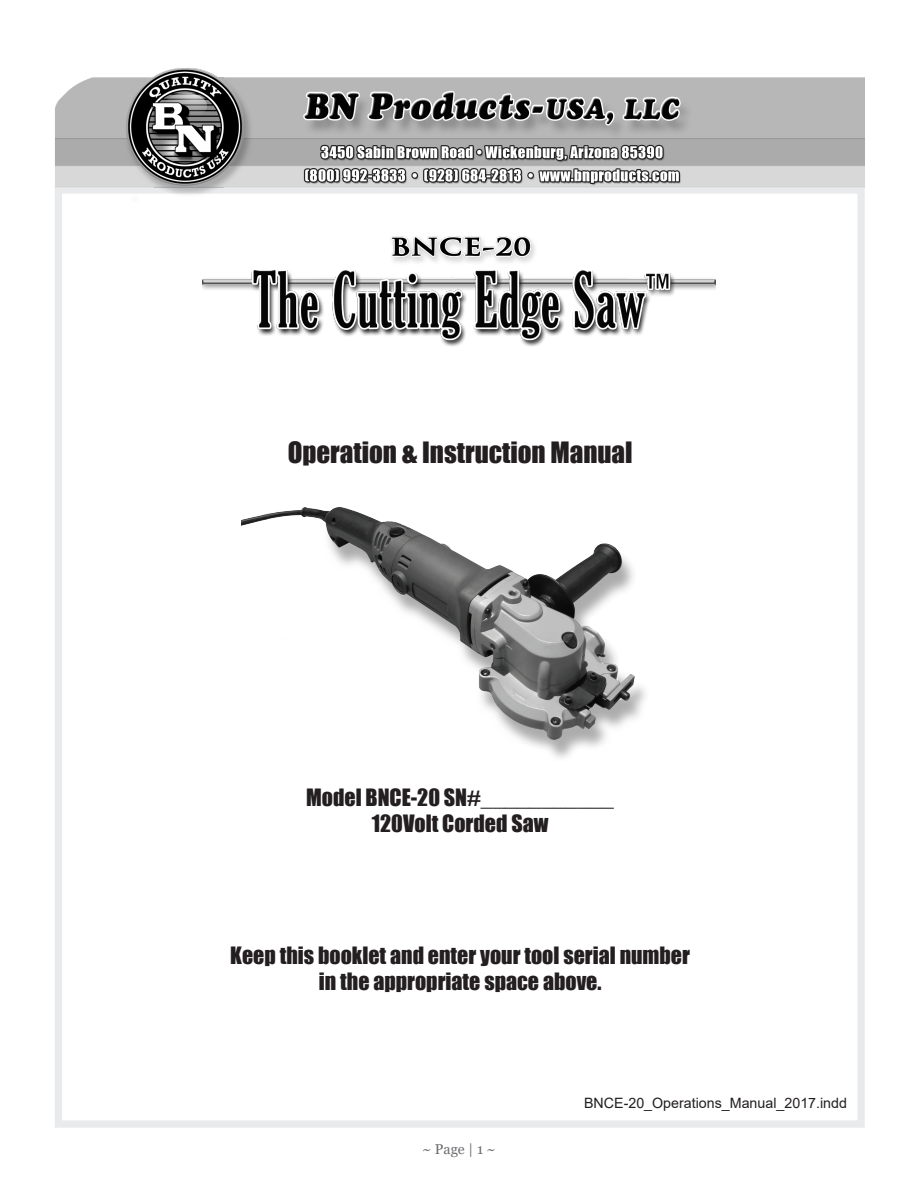
<style>
.page{position:relative;width:918px;height:1188px;background:#fff}
.page>*{position:absolute;margin:0;border:0;box-sizing:border-box;transform-origin:0 0}
.t1{font:27px "Impact";color:#231f20}
.t2{font:21.9px/26.2px "Impact";color:#231f20;text-align:center}
.t3{font:14.25px "Arial";color:#231f20}
.t4{font:14.25px "Georgia";color:#6c6d70}
</style>
<div class="page">
<div style="left:55px;top:186px;width:810px;height:942px;background:#fff;border:7px solid #dcdddf"></div>
<img style="left:55px;top:67px;width:810px;height:135px">
<img style="left:203px;top:236px;width:512px;height:111px">
<img style="left:241px;top:507px;width:404px;height:251px">
<p class="t1" style="left:288px;top:432px;width:346px">Operation &amp; Instruction Manual</p>
<p class="t2" style="left:306px;top:783px;width:309px">Model BNCE-20 SN#___________</p>
<p class="t2" style="left:372px;top:810px;width:178px">120Volt Corded Saw</p>
<p class="t2" style="left:230px;top:941px;width:461px">Keep this booklet and enter your tool serial number in the appropriate space above.</p>
<p class="t4" style="left:422px;top:1140px;width:75px">~ Page | 1 ~</p>
<p class="t3" style="left:584px;top:1094px;width:264px">BNCE-20_Operations_Manual_2017.indd</p>
</div>
